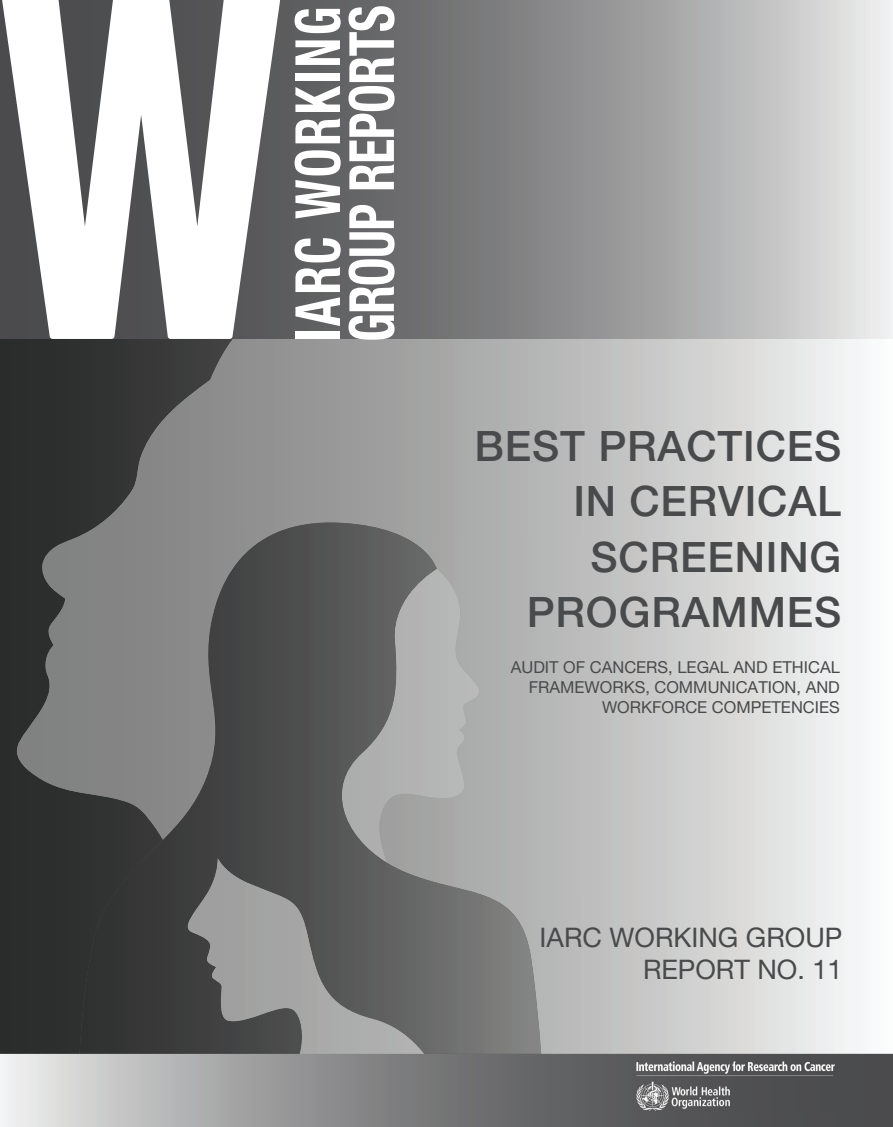
<style>
.page{position:relative;width:893px;height:1127px;background:#fff}
.page>*{position:absolute;margin:0;border:0;box-sizing:border-box;transform-origin:0 0}
.t1{font:700 condensed 62.4px/53.8px "Helvetica Neue";letter-spacing:-.01em;color:#fff;scale:.83 1}
.t2{font:500 42px/55.3px "Helvetica Neue";letter-spacing:.02em;color:#494a4b;text-align:right}
.t3{font:27px/32.4px "Helvetica Neue";color:#494a4b;text-align:right}
.t4{font:16.5px/19.8px "Helvetica Neue";color:#494a4b;text-align:right}
</style>
<div class="page">
<div style="left:0;top:339px;width:172px;height:715px;background:#2c2d2d"></div>
<img style="left:172px;top:339px;width:688px;height:196px">
<img style="left:120px;top:408px;width:54px;height:114px">
<img style="left:68px;top:504px;width:54px;height:296px">
<img style="left:17px;top:540px;width:53px;height:250px">
<img style="left:80px;top:522px;width:461px;height:532px">
<img style="left:180px;top:858px;width:244px;height:196px">
<svg style="left:0;top:0;width:893px;height:339px;background:#979798"></svg>
<svg style="left:0;top:1054px;width:893px;height:73px;background:#8c8c8d"></svg>
<svg style="left:2px;top:0;width:278px;height:339px"></svg>
<img style="left:631px;top:1059px;width:208px;height:54px">
<p class="t1" style="left:286px;top:342px;width:407px;rotate:-90deg">IARC WORKING<br>GROUP REPORTS</p>
<p class="t2" style="left:474px;top:415px;width:368px">BEST PRACTICES<br>IN CERVICAL<br>SCREENING<br>PROGRAMMES</p>
<p class="t4" style="left:511px;top:658px;width:331px">AUDIT OF CANCERS, LEGAL AND ETHICAL<br>FRAMEWORKS, COMMUNICATION, AND<br>WORKFORCE COMPETENCIES</p>
<p class="t3" style="left:540px;top:922px;width:304px">IARC WORKING GROUP<br>REPORT NO. 11</p>
</div>
